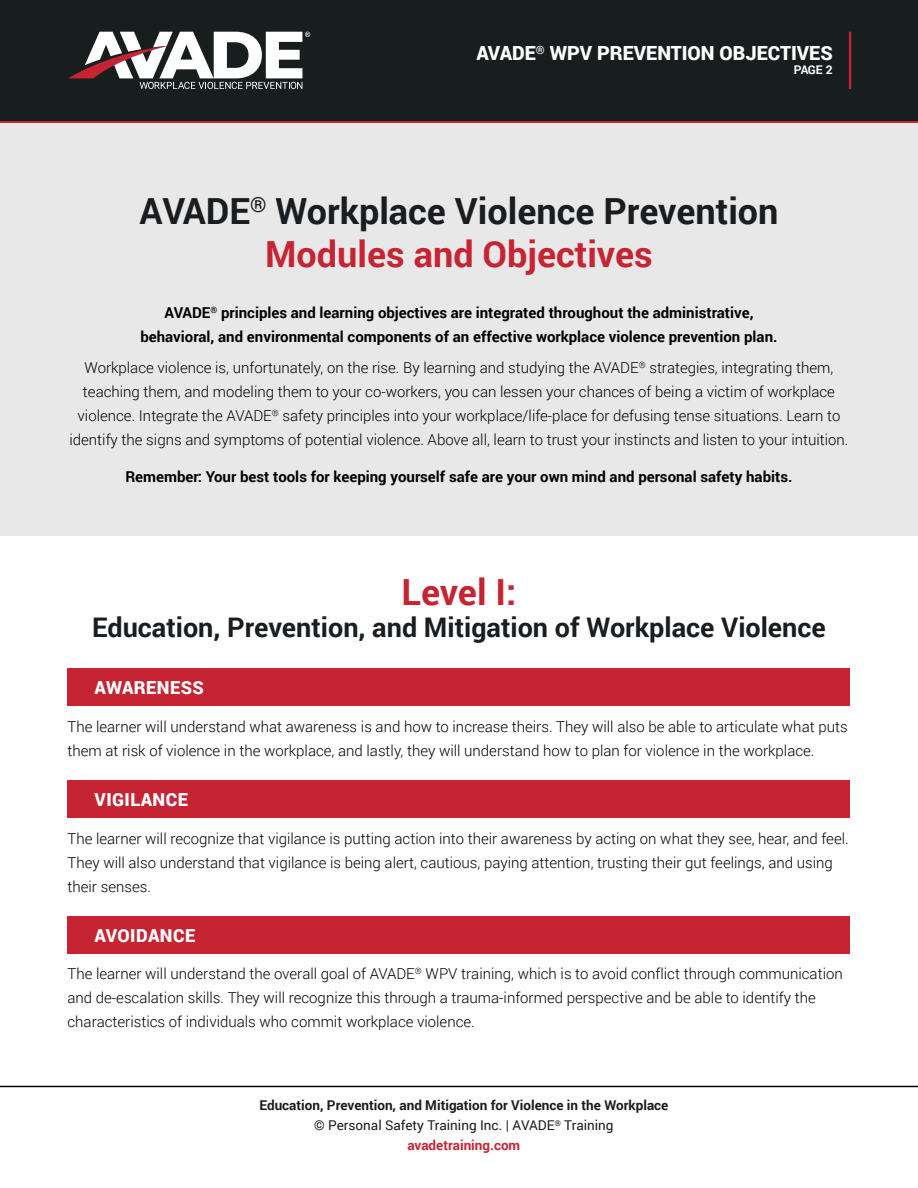
<style>
.page{position:relative;width:918px;height:1188px;background:#fff}
.page>*{position:absolute;margin:0;border:0;box-sizing:border-box;transform-origin:0 0}
.t1{font:700 36px/43.2px "Roboto";color:#191d1f;text-align:center}
.t2{font:700 36px "Roboto";letter-spacing:-.005em;color:#c62433}
.t3{font:700 27px "Roboto";color:#191d1f}
.t4{font:900 19.5px "Roboto";color:#fff}
.t5{font:900 18px "Roboto";letter-spacing:.025em;color:#fff}
.t6{font:300 15px/24px "Roboto";color:#000}
.t7{font:700 15px/24px "Roboto";color:#000;text-align:center}
.t8{font:700 13.5px/19.6px "Roboto";color:#191d1f;text-align:center}
.t9{font:700 12px "Roboto";color:#fff}
.s1{color:#c62433}
.s2{font-weight:400}
.s3{color:#c72433}
</style>
<div class="page">
<div style="left:0;top:10px;width:918px;height:114px;background:#c72433"></div>
<div style="left:0;top:0;width:918px;height:121px;background:#181d1e"></div>
<svg style="left:68px;top:32px;width:242px;height:57px"></svg>
<hr style="left:849px;top:32px;width:2px;height:57px;background:#c72433">
<hr style="left:0;top:1086px;width:918px;height:1px;background:#000">
<div style="left:0;top:124px;width:918px;height:412px;background:#e8e8e9"></div>
<div style="left:68px;top:669px;width:782px;height:37px;background:#c62433"></div>
<div style="left:68px;top:780px;width:782px;height:38px;background:#c62433"></div>
<div style="left:68px;top:916px;width:782px;height:37px;background:#c62433"></div>
<h3 class="t4" style="left:476px;top:39px;width:358px">AVADE<sup>®</sup> WPV PREVENTION OBJECTIVES</h3>
<p class="t9" style="left:794px;top:62px;width:40px">PAGE 2</p>
<h1 class="t1" style="left:139px;top:188px;width:641px">AVADE<sup>®</sup> Workplace Violence Prevention<br><span class="s1">Modules and Objectives</span></h1>
<p class="t7" style="left:140px;top:300px;width:639px">AVADE<sup>®</sup> principles and learning objectives are integrated throughout the administrative, behavioral, and environmental components of an effective workplace violence prevention plan.</p>
<p class="t6" style="left:69px;top:355px;width:781px;text-align:center">Workplace violence is, unfortunately, on the rise. By learning and studying the AVADE<sup>®</sup> strategies, integrating them, teaching them, and modeling them to your co-workers, you can lessen your chances of being a victim of workplace violence. Integrate the AVADE<sup>®</sup> safety principles into your workplace/life-place for defusing tense situations. Learn to identify the signs and symptoms of potential violence. Above all, learn to trust your instincts and listen to your intuition.</p>
<p class="t7" style="left:125px;top:464px;width:669px">Remember: Your best tools for keeping yourself safe are your own mind and personal safety habits.</p>
<h1 class="t2" style="left:402px;top:567px;width:116px">Level I:</h1>
<h2 class="t3" style="left:92px;top:609px;width:735px">Education, Prevention, and Mitigation of Workplace Violence</h2>
<p class="t5" style="left:94px;top:675px;width:111px">AWARENESS</p>
<p class="t6" style="left:68px;top:714px;width:782px">The learner will understand what awareness is and how to increase theirs. They will also be able to articulate what puts them at risk of violence in the workplace, and lastly, they will understand how to plan for violence in the workplace.</p>
<p class="t5" style="left:94px;top:787px;width:95px">VIGILANCE</p>
<p class="t6" style="left:68px;top:826px;width:783px">The learner will recognize that vigilance is putting action into their awareness by acting on what they see, hear, and feel.<br>They will also understand that vigilance is being alert, cautious, paying attention, trusting their gut feelings, and using their senses.</p>
<p class="t5" style="left:94px;top:923px;width:102px">AVOIDANCE</p>
<p class="t6" style="left:67px;top:961px;width:777px">The learner will understand the overall goal of AVADE<sup>®</sup> WPV training, which is to avoid conflict through communication and de-escalation skills. They will recognize this through a trauma-informed perspective and be able to identify the characteristics of individuals who commit workplace violence.</p>
<p class="t8" style="left:259px;top:1095px;width:410px">Education, Prevention, and Mitigation for Violence in the Workplace <span class="s2">© Personal Safety Training Inc. | AVADE</span><sup>®</sup> <span class="s2">Training </span><span class="s3">avadetraining.com</span></p>
</div>
